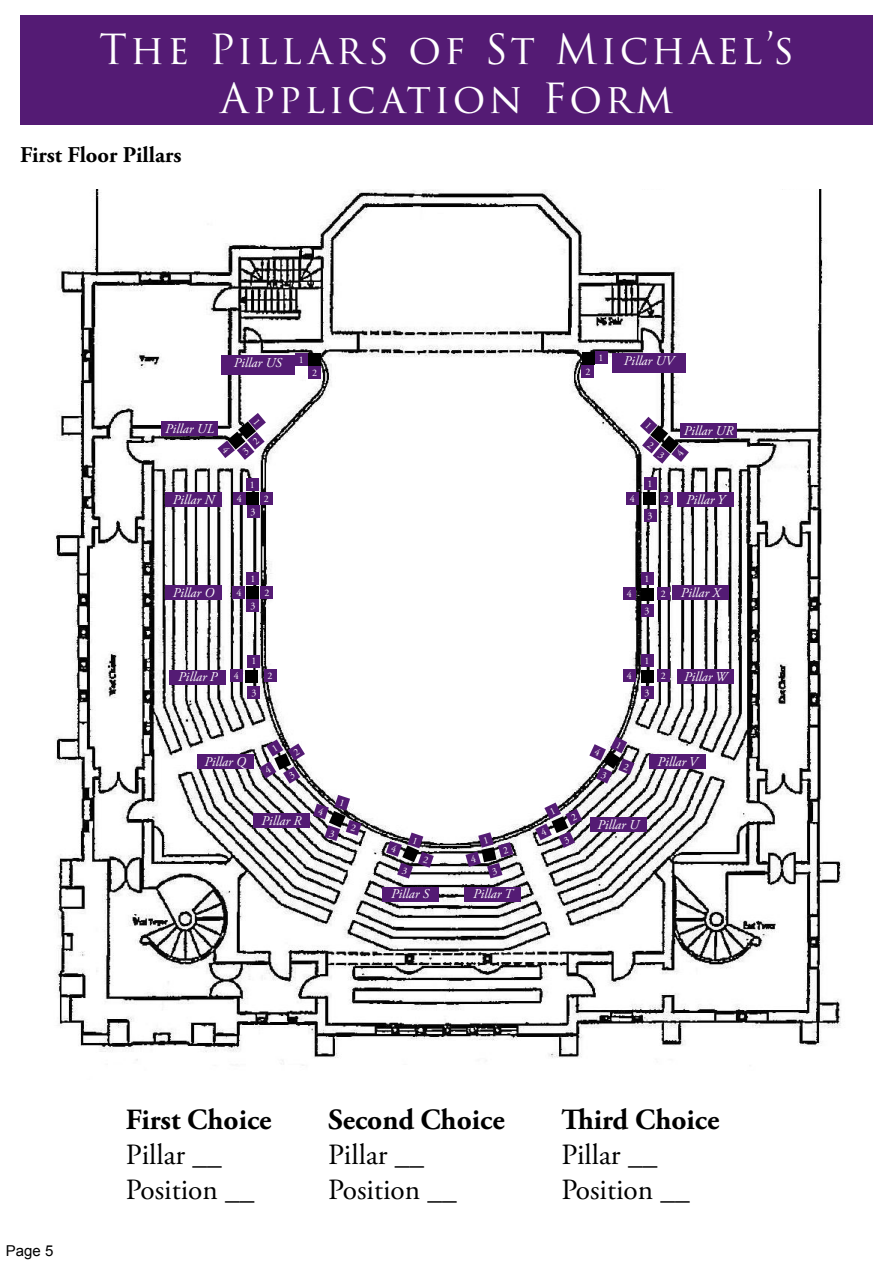
<style>
.page{position:relative;width:893px;height:1263px;background:#fff}
.page>*{position:absolute;margin:0;border:0;box-sizing:border-box;transform-origin:0 0}
.t1{font:40.5px/48.6px "Trajan Pro 3";letter-spacing:.075em;color:#fff;text-align:center}
.t2{font:29.25px/35.1px "Adobe Garamond Pro";color:#000}
.t3{font:700 29.25px "Adobe Garamond Pro";color:#000}
.t4{font:700 22.5px "Adobe Garamond Pro";color:#000}
.t5{font:15px "Arial";color:#000}
.t6{font:italic 13.5px "Adobe Garamond Pro";color:#fff}
.t7{font:10.05px "Adobe Garamond Pro";color:#fff}
.s1{font-style:normal;font-size:10.05px}
</style>
<div class="page">
<div style="left:20px;top:15px;width:853px;height:110px;background:#541b74"></div>
<img style="left:55px;top:189px;width:787px;height:877px">
<div style="left:246px;top:478px;width:13px;height:13px;background:#541b74"></div>
<div style="left:295px;top:353px;width:13px;height:13px;background:#541b74"></div>
<div style="left:260px;top:492px;width:13px;height:12px;background:#541b74"></div>
<div style="left:309px;top:367px;width:12px;height:12px;background:#541b74"></div>
<div style="left:247px;top:506px;width:12px;height:12px;background:#541b74"></div>
<div style="left:233px;top:492px;width:12px;height:12px;background:#541b74"></div>
<div style="left:166px;top:492px;width:56px;height:15px;background:#541b74"></div>
<div style="left:247px;top:572px;width:12px;height:12px;background:#541b74"></div>
<div style="left:261px;top:586px;width:12px;height:13px;background:#541b74"></div>
<div style="left:247px;top:600px;width:12px;height:12px;background:#541b74"></div>
<div style="left:233px;top:586px;width:12px;height:12px;background:#541b74"></div>
<div style="left:166px;top:585px;width:56px;height:15px;background:#541b74"></div>
<div style="left:248px;top:655px;width:12px;height:12px;background:#541b74"></div>
<div style="left:264px;top:670px;width:12px;height:12px;background:#541b74"></div>
<div style="left:248px;top:687px;width:12px;height:12px;background:#541b74"></div>
<div style="left:230px;top:670px;width:13px;height:12px;background:#541b74"></div>
<div style="left:170px;top:670px;width:56px;height:14px;background:#541b74"></div>
<div style="left:197px;top:754px;width:56px;height:15px;background:#541b74"></div>
<div style="left:253px;top:813px;width:56px;height:15px;background:#541b74"></div>
<div style="left:382px;top:886px;width:56px;height:15px;background:#541b74"></div>
<div style="left:465px;top:886px;width:56px;height:15px;background:#541b74"></div>
<div style="left:590px;top:817px;width:56px;height:15px;background:#541b74"></div>
<div style="left:649px;top:754px;width:56px;height:15px;background:#541b74"></div>
<div style="left:641px;top:654px;width:12px;height:13px;background:#541b74"></div>
<div style="left:657px;top:669px;width:12px;height:13px;background:#541b74"></div>
<div style="left:641px;top:686px;width:12px;height:13px;background:#541b74"></div>
<div style="left:623px;top:669px;width:13px;height:13px;background:#541b74"></div>
<div style="left:677px;top:669px;width:56px;height:15px;background:#541b74"></div>
<div style="left:641px;top:572px;width:12px;height:13px;background:#541b74"></div>
<div style="left:657px;top:587px;width:12px;height:13px;background:#541b74"></div>
<div style="left:641px;top:604px;width:12px;height:13px;background:#541b74"></div>
<div style="left:623px;top:587px;width:13px;height:13px;background:#541b74"></div>
<div style="left:672px;top:585px;width:57px;height:15px;background:#541b74"></div>
<div style="left:644px;top:477px;width:12px;height:13px;background:#541b74"></div>
<div style="left:660px;top:492px;width:12px;height:12px;background:#541b74"></div>
<div style="left:644px;top:509px;width:12px;height:12px;background:#541b74"></div>
<div style="left:626px;top:492px;width:13px;height:12px;background:#541b74"></div>
<div style="left:677px;top:492px;width:56px;height:15px;background:#541b74"></div>
<div style="left:680px;top:423px;width:56px;height:15px;background:#541b74"></div>
<div style="left:162px;top:421px;width:56px;height:15px;background:#541b74"></div>
<div style="left:221px;top:355px;width:73px;height:19px;background:#541b74"></div>
<div style="left:612px;top:353px;width:73px;height:19px;background:#541b74"></div>
<div style="left:245px;top:670px;width:13px;height:13px;background:#000"></div>
<div style="left:246px;top:586px;width:13px;height:12px;background:#000"></div>
<div style="left:641px;top:588px;width:13px;height:13px;background:#000"></div>
<div style="left:641px;top:670px;width:13px;height:13px;background:#000"></div>
<div style="left:643px;top:493px;width:12px;height:12px;background:#000"></div>
<div style="left:246px;top:492px;width:13px;height:12px;background:#000"></div>
<div style="left:308px;top:353px;width:13px;height:13px;background:#000"></div>
<div style="left:595px;top:352px;width:12px;height:12px;background:#541b74"></div>
<div style="left:582px;top:365px;width:12px;height:13px;background:#541b74"></div>
<div style="left:582px;top:352px;width:12px;height:12px;background:#000"></div>
<svg style="left:259px;top:739px;width:46px;height:45px"></svg>
<svg style="left:313px;top:795px;width:48px;height:46px"></svg>
<svg style="left:386px;top:832px;width:48px;height:46px"></svg>
<svg style="left:465px;top:832px;width:48px;height:46px"></svg>
<svg style="left:535px;top:802px;width:47px;height:46px"></svg>
<svg style="left:589px;top:737px;width:45px;height:46px"></svg>
<svg style="left:217px;top:413px;width:49px;height:47px"></svg>
<svg style="left:640px;top:417px;width:49px;height:47px"></svg>
<h1 class="t1" style="left:99px;top:27px;width:696px">The Pillars of St Michael’s<br>Application Form</h1>
<h3 class="t4" style="left:20px;top:141px;width:163px">First Floor Pillars</h3>
<p class="t7" style="left:599px;top:352px;width:7px">1</p>
<p class="t6" style="left:234px;top:354px;width:50px">Pillar US</p>
<p class="t6" style="left:624px;top:352px;width:52px">Pillar UV</p>
<p class="t7" style="left:299px;top:354px;width:7px">1</p>
<p class="t7" style="left:585px;top:366px;width:7px">2</p>
<p class="t7" style="left:312px;top:367px;width:7px">2</p>
<p class="t6" style="left:165px;top:420px;width:51px">Pillar UL</p>
<p class="t6" style="left:684px;top:422px;width:51px">Pillar UR</p>
<p class="t7" style="left:250px;top:479px;width:7px">1</p>
<p class="t7" style="left:647px;top:477px;width:7px">1</p>
<p class="t6" style="left:173px;top:491px;width:43px">Pillar N</p>
<p class="t7" style="left:237px;top:492px;width:7px">4</p>
<p class="t7" style="left:264px;top:492px;width:7px">2</p>
<p class="t7" style="left:630px;top:492px;width:7px">4</p>
<p class="t6" style="left:686px;top:491px;width:40px">Pillar Y</p>
<p class="t7" style="left:664px;top:492px;width:7px">2</p>
<p class="t7" style="left:251px;top:506px;width:7px">3</p>
<p class="t7" style="left:647px;top:509px;width:7px">3</p>
<p class="t7" style="left:250px;top:572px;width:7px">1</p>
<p class="t7" style="left:645px;top:573px;width:7px">1</p>
<p class="t6" style="left:173px;top:585px;width:43px">Pillar O</p>
<p class="t7" style="left:236px;top:586px;width:7px">4</p>
<p class="t7" style="left:264px;top:587px;width:7px">2</p>
<p class="t7" style="left:627px;top:588px;width:7px">4</p>
<p class="t6" style="left:681px;top:585px;width:41px">Pillar X</p>
<p class="t7" style="left:661px;top:588px;width:7px">2</p>
<p class="t7" style="left:250px;top:600px;width:7px">3</p>
<p class="t7" style="left:645px;top:605px;width:7px">3</p>
<p class="t7" style="left:251px;top:655px;width:7px">1</p>
<p class="t7" style="left:645px;top:655px;width:7px">1</p>
<p class="t6" style="left:178px;top:669px;width:62px">Pillar P <span class="s1">4</span></p>
<p class="t7" style="left:268px;top:670px;width:7px">2</p>
<p class="t7" style="left:627px;top:670px;width:7px">4</p>
<p class="t6" style="left:684px;top:668px;width:44px">Pillar W</p>
<p class="t7" style="left:661px;top:670px;width:7px">2</p>
<p class="t7" style="left:251px;top:687px;width:7px">3</p>
<p class="t7" style="left:645px;top:687px;width:7px">3</p>
<p class="t6" style="left:204px;top:753px;width:43px">Pillar Q</p>
<p class="t6" style="left:658px;top:753px;width:41px">Pillar V</p>
<p class="t6" style="left:262px;top:812px;width:41px">Pillar R</p>
<p class="t6" style="left:597px;top:816px;width:43px">Pillar U</p>
<p class="t6" style="left:391px;top:886px;width:40px">Pillar S</p>
<p class="t6" style="left:473px;top:886px;width:41px">Pillar T</p>
<p class="t5" style="left:6px;top:1240px;width:49px">Page 5</p>
<h2 class="t3" style="left:126px;top:1103px;width:147px">First Choice</h2>
<h2 class="t2" style="left:126px;top:1138px;width:130px">Pillar __<br>Position __</h2>
<h2 class="t3" style="left:328px;top:1103px;width:178px">Second Choice</h2>
<h2 class="t2" style="left:328px;top:1138px;width:130px">Pillar __<br>Position __</h2>
<h2 class="t3" style="left:561px;top:1103px;width:160px">Third Choice</h2>
<h2 class="t2" style="left:561px;top:1138px;width:130px">Pillar __<br>Position __</h2>
</div>
